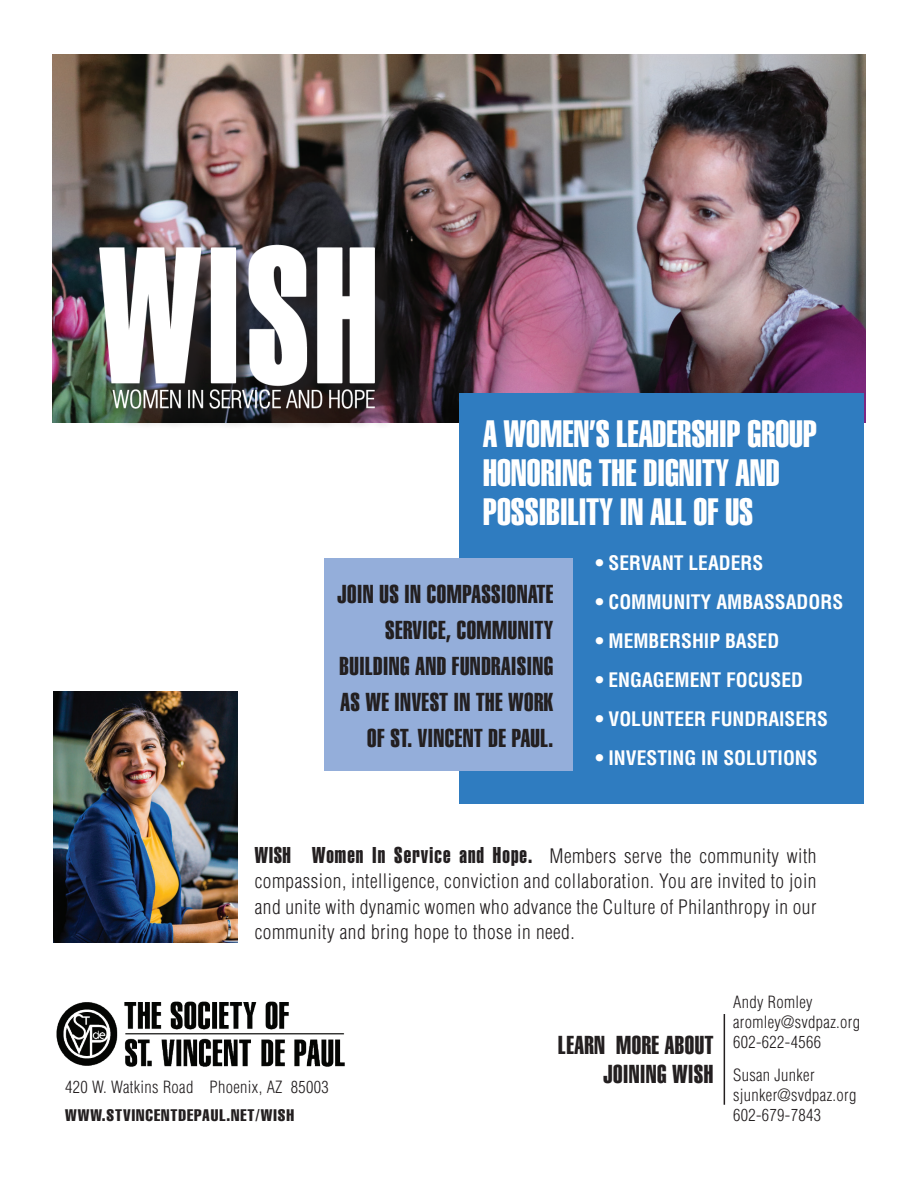
<style>
.page{position:relative;width:918px;height:1188px;background:#fff}
.page>*{position:absolute;margin:0;border:0;box-sizing:border-box;transform-origin:0 0}
.t1{font:37.5px/39px "Helvetica LT Std Extra Comp";color:#fff}
.t2{font:25.5px/36px "Helvetica LT Std Extra Comp";letter-spacing:.02em;color:#231f20;text-align:right}
.t3{font:300 condensed 19.5px/25.5px "Helvetica LT Std";letter-spacing:.025em;color:#231f20;text-align:justify}
.t4{font:700 condensed 19.5px "Helvetica LT Std";color:#fff}
.t5{font:300 condensed 16.5px/19.8px "Helvetica LT Std";letter-spacing:.02em;color:#231f20}
.t6{font:16.5px "Helvetica LT Std Comp";letter-spacing:.06em;color:#231f20}
.s1{font-family:"Helvetica LT Std Extra Comp";font-weight:400;font-stretch:normal;font-size:22.5px}
</style>
<div class="page">
<img style="left:53px;top:54px;width:812px;height:369px">
<div style="left:459px;top:393px;width:405px;height:411px;background:#2f7cc0"></div>
<div style="left:324px;top:558px;width:249px;height:213px;background:#94aeda"></div>
<hr style="left:724px;top:1014px;width:1px;height:91px;background:#231f20">
<img style="left:54px;top:691px;width:184px;height:252px">
<img style="left:56px;top:1001px;width:289px;height:66px">
<div style="left:102px;top:247px;width:293px;height:182px;background:#231f20;opacity:.75"></div>
<img style="left:91px;top:241px;width:292px;height:170px">
<h1 class="t1" style="left:483px;top:414px;width:335px">A WOMEN’S LEADERSHIP GROUP<br>HONORING THE DIGNITY AND<br>POSSIBILITY IN ALL OF US</h1>
<p class="t4" style="left:596px;top:550px;width:169px">• SERVANT LEADERS</p>
<p class="t4" style="left:596px;top:589px;width:249px">• COMMUNITY AMBASSADORS</p>
<p class="t4" style="left:596px;top:628px;width:185px">• MEMBERSHIP BASED</p>
<p class="t4" style="left:596px;top:667px;width:209px">• ENGAGEMENT FOCUSED</p>
<p class="t4" style="left:596px;top:706px;width:234px">• VOLUNTEER FUNDRAISERS</p>
<p class="t4" style="left:596px;top:745px;width:224px">• INVESTING IN SOLUTIONS</p>
<h2 class="t2" style="left:337px;top:576px;width:218px">JOIN US IN COMPASSIONATE<br>SERVICE, COMMUNITY<br>BUILDING AND FUNDRAISING<br>AS WE INVEST IN THE WORK<br>OF ST. VINCENT DE PAUL.</h2>
<p class="t3" style="left:255px;top:843px;width:563px"><span class="s1">WISH Women In Service and Hope.</span> Members serve the community with compassion, intelligence, conviction and collaboration. You are invited to join and unite with dynamic women who advance the Culture of Philanthropy in our community and bring hope to those in need.</p>
<p class="t5" style="left:65px;top:1077px;width:265px">420 W. Watkins Road Phoenix, AZ 85003</p>
<p class="t6" style="left:65px;top:1105px;width:230px">WWW.STVINCENTDEPAUL.NET/WISH</p>
<h2 class="t2" style="left:558px;top:1031px;width:156px;line-height:28.5px">LEARN MORE ABOUT<br>JOINING WISH</h2>
<p class="t5" style="left:733px;top:992px;width:128px">Andy Romley aromley@svdpaz.org<br>602-622-4566</p>
<p class="t5" style="left:733px;top:1065px;width:125px">Susan Junker sjunker@svdpaz.org<br>602-679-7843</p>
</div>
